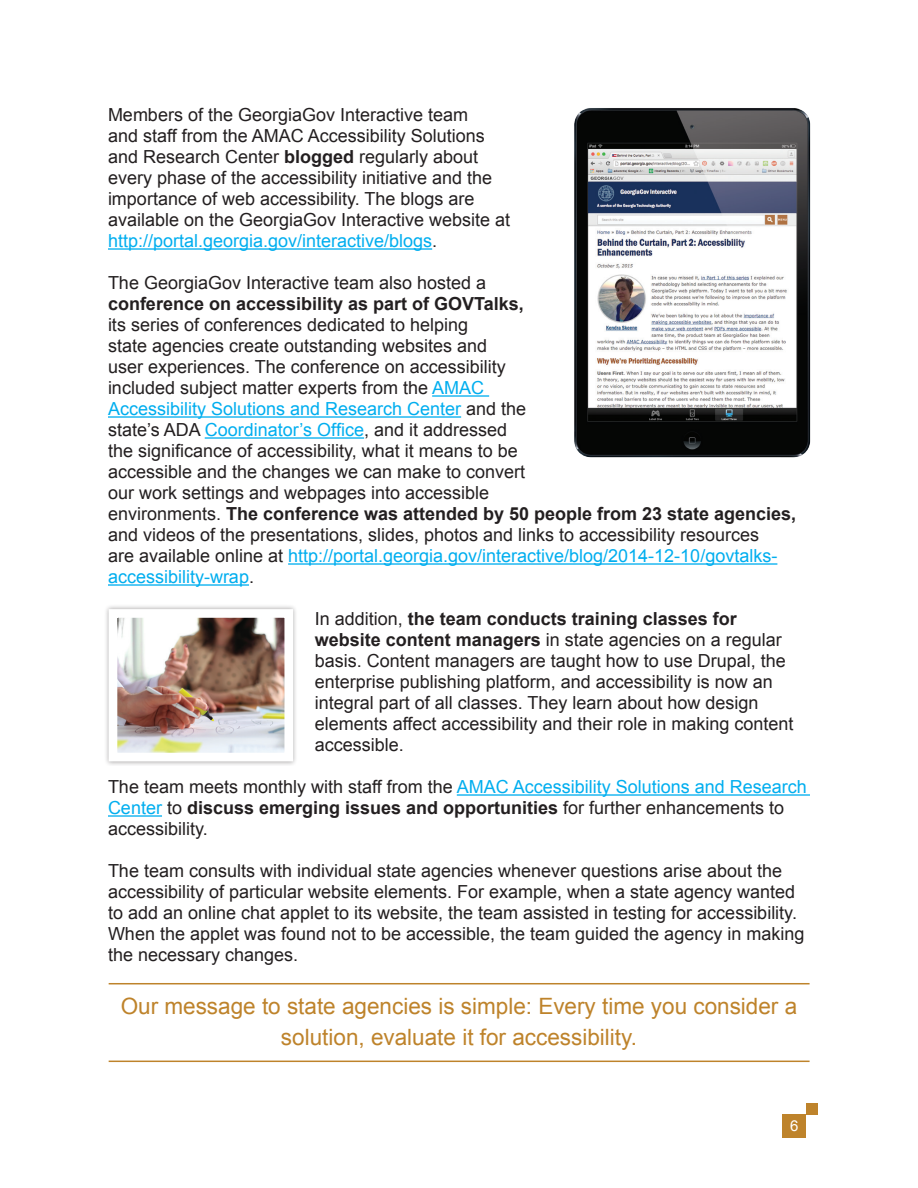
<style>
.page{position:relative;width:918px;height:1188px;background:#fff}
.page>*{position:absolute;margin:0;border:0;box-sizing:border-box;transform-origin:0 0}
.t1{font:22.5px/31.5px "Arial";color:#be832b;text-align:center}
.t2{font:18px/21px "Arial";color:#231f20}
.t3{font:15px "Arial";color:#fff}
.s1{font-weight:700}
.s2{color:#00aeef}
</style>
<div class="page">
<div style="left:783px;top:1115px;width:23px;height:23px;background:#be832b"></div>
<div style="left:806px;top:1103px;width:12px;height:12px;background:#be832b"></div>
<hr style="left:108px;top:248px;width:324px;height:2px;background:#00aeef">
<hr style="left:432px;top:395px;width:57px;height:2px;background:#00aeef">
<hr style="left:108px;top:416px;width:353px;height:2px;background:#00aeef">
<hr style="left:205px;top:437px;width:159px;height:2px;background:#00aeef">
<hr style="left:288px;top:563px;width:489px;height:2px;background:#00aeef">
<hr style="left:108px;top:584px;width:141px;height:2px;background:#00aeef">
<hr style="left:457px;top:794px;width:353px;height:2px;background:#00aeef">
<hr style="left:108px;top:815px;width:54px;height:2px;background:#00aeef">
<img style="left:574px;top:108px;width:237px;height:350px">
<div style="left:104px;top:604px;width:194px;height:162px;background:#231f20;opacity:.4"></div>
<img style="left:119px;top:619px;width:164px;height:132px">
<div style="left:109px;top:609px;width:184px;height:152px;border:9px solid #fff"></div>
<hr style="left:109px;top:983px;width:701px;height:1px;background:#be832b">
<hr style="left:109px;top:1061px;width:701px;height:1px;background:#be832b">
<p class="t2" style="left:108px;top:104px;width:404px">Members of the GeorgiaGov Interactive team<br>and staff from the AMAC Accessibility Solutions and Research Center <span class="s1">blogged</span> regularly about every phase of the accessibility initiative and the importance of web accessibility. The blogs are available on the GeorgiaGov Interactive website at <span class="s2">http://portal.georgia.gov/interactive/blogs</span>.</p>
<p class="t2" style="left:108px;top:272px;width:690px">The GeorgiaGov Interactive team also hosted a<br><span class="s1">conference on accessibility as part of GOVTalks,<br></span>its series of conferences dedicated to helping<br>state agencies create outstanding websites and<br>user experiences. The conference on accessibility<br>included subject matter experts from the <span class="s2">AMAC<br>Accessibility Solutions and Research Center</span> and the<br>state’s ADA <span class="s2">Coordinator’s Office</span>, and it addressed<br>the significance of accessibility, what it means to be<br>accessible and the changes we can make to convert<br>our work settings and webpages into accessible<br>environments. <span class="s1">The conference was attended by 50 people from 23 state agencies, </span>and videos of the presentations, slides, photos and links to accessibility resources<br>are available online at <span class="s2">http://portal.georgia.gov/interactive/blog/2014-12-10/govtalks&shy;accessibility-wrap</span>.</p>
<p class="t2" style="left:315px;top:608px;width:480px">In addition, <span class="s1">the team conducts training classes for website content managers</span> in state agencies on a regular basis. Content managers are taught how to use Drupal, the enterprise publishing platform, and accessibility is now an integral part of all classes. They learn about how design elements affect accessibility and their role in making content accessible.</p>
<p class="t2" style="left:108px;top:776px;width:700px">The team meets monthly with staff from the <span class="s2">AMAC Accessibility Solutions and Research<br>Center</span> to <span class="s1">discuss emerging issues and opportunities</span> for further enhancements to accessibility.</p>
<p class="t2" style="left:108px;top:860px;width:698px">The team consults with individual state agencies whenever questions arise about the accessibility of particular website elements. For example, when a state agency wanted to add an online chat applet to its website, the team assisted in testing for accessibility.<br>When the applet was found not to be accessible, the team guided the agency in making the necessary changes.</p>
<p class="t1" style="left:121px;top:990px;width:678px">Our message to state agencies is simple: Every time you consider a solution, evaluate it for accessibility.</p>
<p class="t3" style="left:790px;top:1116px;width:10px">6</p>
</div>
